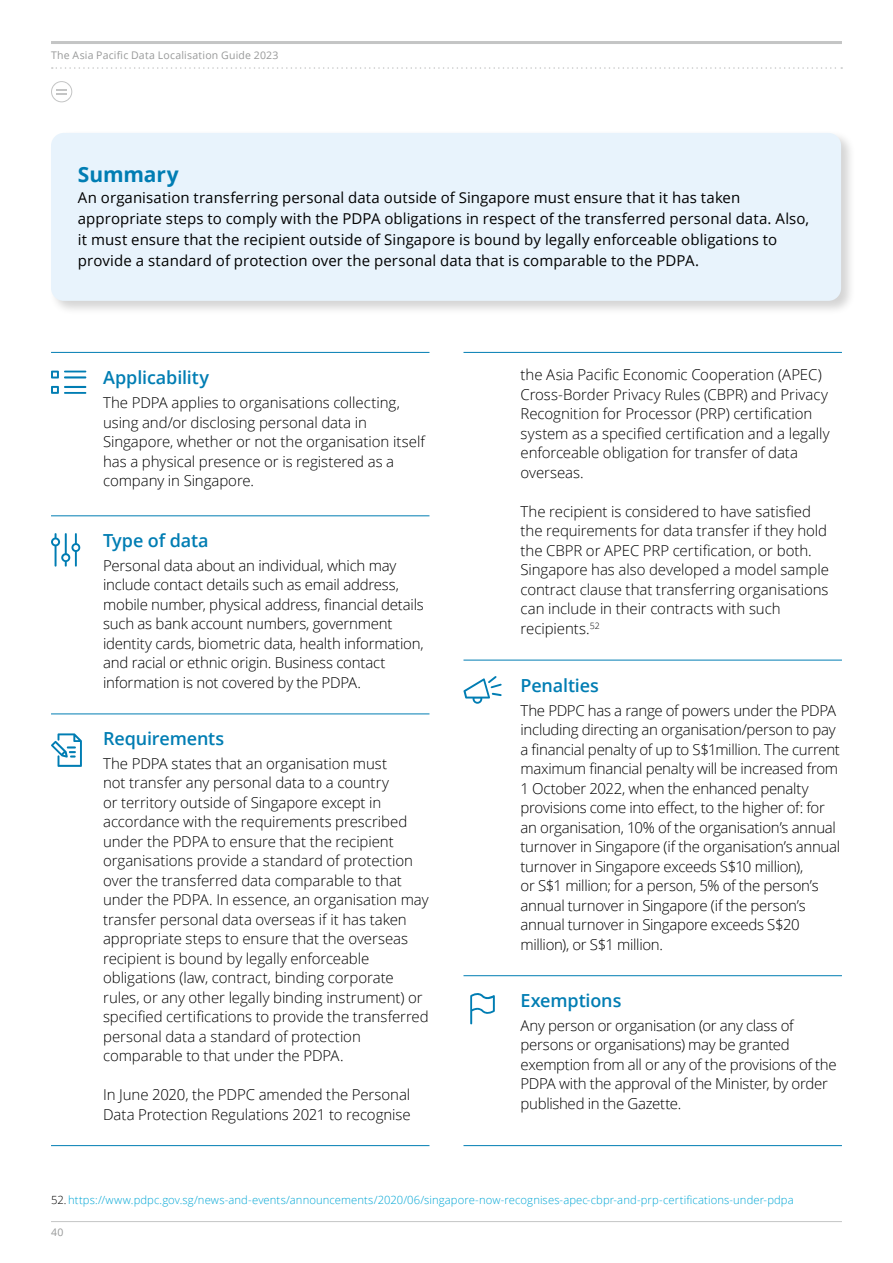
<style>
.page{position:relative;width:893px;height:1263px;background:#fff}
.page>*{position:absolute;margin:0;border:0;box-sizing:border-box;transform-origin:0 0}
.t1{font:700 21px "Open Sans";letter-spacing:-.01em;color:#007db3}
.t2{font:600 18px "Open Sans";letter-spacing:-.01em;color:#007db3}
.t3{font:300 15px/19.5px "Open Sans";letter-spacing:-.01em;color:#000}
.t4{font:15px/21px "Open Sans";letter-spacing:.005em;color:#000}
.t5{font:300 11.25px "Open Sans";letter-spacing:.01em;color:#00a6d5}
.t6{font:10.5px "Open Sans";letter-spacing:.02em;color:#989999}
.s1{color:#000}
</style>
<div class="page">
<svg style="left:51px;top:81px;width:21px;height:21px"></svg>
<hr style="left:51px;top:41px;width:791px;height:3px;background:#c4c5c5">
<svg style="left:52px;top:67px;width:790px;height:2px"></svg>
<hr style="left:51px;top:1221px;width:791px;height:1px;background:#c4c5c5">
<div style="left:49px;top:130px;width:806px;height:186px;background:#000;opacity:.17"></div>
<div style="left:51px;top:133px;width:790px;height:168px;background:#e8f3fc;border-radius:13px"></div>
<svg style="left:463px;top:676px;width:39px;height:28px"></svg>
<svg style="left:51px;top:533px;width:29px;height:34px"></svg>
<svg style="left:51px;top:733px;width:31px;height:34px"></svg>
<svg style="left:470px;top:993px;width:25px;height:31px"></svg>
<svg style="left:51px;top:371px;width:35px;height:7px"></svg>
<hr style="left:64px;top:376px;width:22px;height:2px;background:#007db3">
<svg style="left:51px;top:386px;width:8px;height:8px"></svg>
<hr style="left:64px;top:386px;width:22px;height:2px;background:#007db3">
<hr style="left:64px;top:392px;width:22px;height:2px;background:#007db3">
<hr style="left:51px;top:352px;width:378px;height:1px;background:#007db3">
<hr style="left:463px;top:660px;width:379px;height:1px;background:#007db3">
<hr style="left:51px;top:516px;width:378px;height:1px;background:#007db3">
<hr style="left:463px;top:975px;width:379px;height:1px;background:#007db3">
<hr style="left:463px;top:352px;width:379px;height:1px;background:#007db3">
<hr style="left:51px;top:714px;width:378px;height:1px;background:#007db3">
<hr style="left:463px;top:1145px;width:379px;height:1px;background:#007db3">
<hr style="left:51px;top:1145px;width:378px;height:1px;background:#007db3">
<p class="t6" style="left:51px;top:48px;width:229px">The Asia Pacific Data Localisation Guide 2023</p>
<h1 class="t1" style="left:78px;top:159px;width:102px">Summary</h1>
<p class="t4" style="left:78px;top:187px;width:733px">An organisation transferring personal data outside of Singapore must ensure that it has taken appropriate steps to comply with the PDPA obligations in respect of the transferred personal data. Also, it must ensure that the recipient outside of Singapore is bound by legally enforceable obligations to provide a standard of protection over the personal data that is comparable to the PDPA.</p>
<p class="t2" style="left:103px;top:365px;width:107px">Applicability</p>
<p class="t3" style="left:103px;top:392px;width:323px">The PDPA applies to organisations collecting, using and/or disclosing personal data in Singapore, whether or not the organisation itself has a physical presence or is registered as a company in Singapore.</p>
<p class="t2" style="left:103px;top:528px;width:107px">Type of data</p>
<p class="t3" style="left:103px;top:555px;width:322px">Personal data about an individual, which may include contact details such as email address, mobile number, physical address, financial details such as bank account numbers, government identity cards, biometric data, health information, and racial or ethnic origin. Business contact information is not covered by the PDPA.</p>
<p class="t2" style="left:103px;top:726px;width:123px">Requirements</p>
<p class="t3" style="left:103px;top:753px;width:327px">The PDPA states that an organisation must<br>not transfer any personal data to a country<br>or territory outside of Singapore except in accordance with the requirements prescribed under the PDPA to ensure that the recipient organisations provide a standard of protection over the transferred data comparable to that under the PDPA. In essence, an organisation may transfer personal data overseas if it has taken appropriate steps to ensure that the overseas recipient is bound by legally enforceable obligations (law, contract, binding corporate rules, or any other legally binding instrument) or specified certifications to provide the transferred personal data a standard of protection comparable to that under the PDPA.</p>
<p class="t3" style="left:103px;top:1085px;width:309px">In June 2020, the PDPC amended the Personal<br>Data Protection Regulations 2021 to recognise</p>
<p class="t3" style="left:521px;top:365px;width:311px">the Asia Pacific Economic Cooperation (APEC)<br>Cross-Border Privacy Rules (CBPR) and Privacy Recognition for Processor (PRP) certification system as a specified certification and a legally enforceable obligation for transfer of data overseas.</p>
<p class="t3" style="left:521px;top:501px;width:310px">The recipient is considered to have satisfied the requirements for data transfer if they hold the CBPR or APEC PRP certification, or both.<br>Singapore has also developed a model sample contract clause that transferring organisations can include in their contracts with such recipients.<sup>52</sup></p>
<p class="t2" style="left:521px;top:673px;width:80px">Penalties</p>
<p class="t3" style="left:521px;top:700px;width:321px">The PDPC has a range of powers under the PDPA including directing an organisation/person to pay a financial penalty of up to S$1million. The current maximum financial penalty will be increased from 1 October 2022, when the enhanced penalty provisions come into effect, to the higher of: for an organisation, 10% of the organisation’s annual turnover in Singapore (if the organisation’s annual turnover in Singapore exceeds S$10 million),<br>or S$1 million; for a person, 5% of the person’s annual turnover in Singapore (if the person’s annual turnover in Singapore exceeds S$20 million), or S$1 million.</p>
<p class="t2" style="left:521px;top:988px;width:102px">Exemptions</p>
<p class="t3" style="left:521px;top:1015px;width:318px">Any person or organisation (or any class of persons or organisations) may be granted exemption from all or any of the provisions of the PDPA with the approval of the Minister, by order published in the Gazette.</p>
<p class="t5" style="left:51px;top:1192px;width:744px"><span class="s1">52.</span>https://www.pdpc.gov.sg/news-and-events/announcements/2020/06/singapore-now-recognises-apec-cbpr-and-prp-certifications-under-pdpa</p>
<p class="t6" style="left:51px;top:1225px;width:14px">40</p>
</div>
